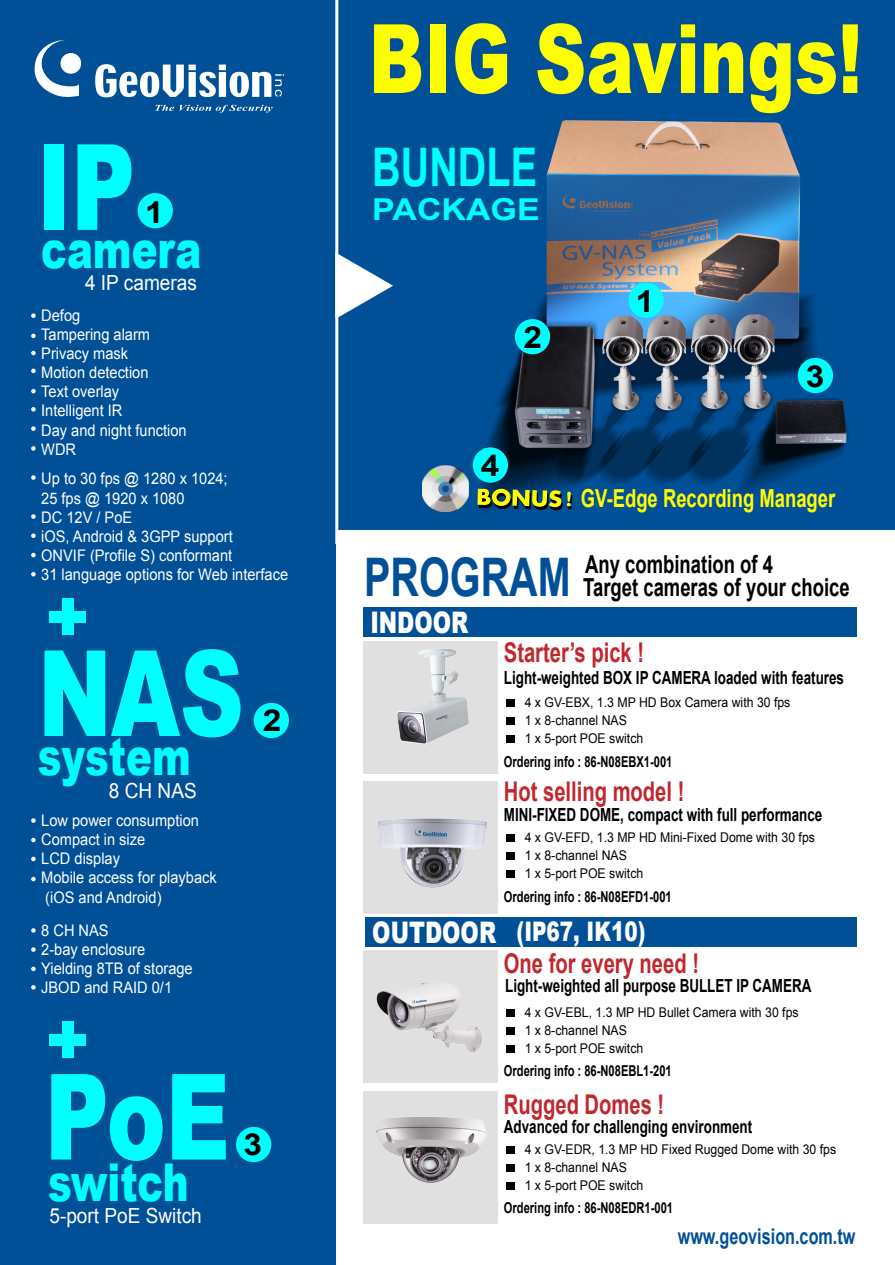
<style>
.page{position:relative;width:895px;height:1265px;background:#fff}
.page>*{position:absolute;margin:0;border:0;box-sizing:border-box;transform-origin:0 0}
.t1{font:900 119.25px "Arial";color:#0ff;scale:.74 1}
.t2{font:900 95.85px "Arial";color:#ff0;scale:.74 1}
.t3{font:700 53.25px "Arial";color:#005098;scale:.74 1}
.t4{font:700 53.25px "Arial";color:#0ff;scale:.74 1}
.t5{font:900 52.2px "Arial";color:#0ff;scale:.74 1}
.t6{font:700 30.3px "Arial";color:#000;scale:1.11 1}
.t7{font:700 30.15px "Arial";color:#0ff;scale:1.13 1}
.t8{font:900 29.7px "Arial";color:#fff;scale:.74 1}
.t9{font:700 27.15px "Arial";color:#c1272d;scale:.74 1}
.t10{font:900 26.85px "Arial";color:#fff;scale:.74 1}
.t11{font:700 24.9px/23px "Arial";color:#000;scale:.74 1}
.t12{font:700 24.9px "Arial";color:#ff0;scale:.74 1}
.t13{font:700 21.75px "Arial";color:#005098;scale:.74 1}
.t14{font:20.85px "Arial";color:#fff;scale:.92 1}
.t15{font:700 18px "Arial";color:#000;scale:.74 1}
.t16{font:15.9px/19.2px "Arial";color:#fff;scale:.92 1}
.t17{font:700 15px "Arial";color:#000;scale:.74 1}
.t18{font:13.35px/18px "Arial";color:#000;scale:.92 1}
.s1{font-size:29.7px}
</style>
<div class="page">
<div style="left:316px;top:0;width:578px;height:530px;background:#005098"></div>
<img style="left:474px;top:120px;width:375px;height:391px">
<div style="left:363px;top:641px;width:134px;height:132px;background:#e0e0e0"></div>
<div style="left:363px;top:781px;width:134px;height:132px;background:#e0e0e0"></div>
<div style="left:363px;top:950px;width:134px;height:132px;background:#e0e0e0"></div>
<div style="left:363px;top:1091px;width:134px;height:132px;background:#e0e0e0"></div>
<img style="left:376px;top:1117px;width:111px;height:66px">
<img style="left:376px;top:983px;width:106px;height:69px">
<img style="left:378px;top:818px;width:109px;height:70px">
<img style="left:397px;top:644px;width:101px;height:118px">
<img style="left:422px;top:465px;width:47px;height:47px">
<svg style="left:477px;top:488px;width:95px;height:22px"></svg>
<div style="left:363px;top:607px;width:493px;height:29px;background:#005098"></div>
<div style="left:365px;top:917px;width:491px;height:29px;background:#005098"></div>
<div style="left:0;top:0;width:335px;height:1264px;background:#005098"></div>
<svg style="left:35px;top:40px;width:44px;height:57px"></svg>
<div style="left:60px;top:53px;width:21px;height:21px;background:#fff;border-radius:50%"></div>
<svg style="left:95px;top:64px;width:189px;height:33px"></svg>
<svg style="left:155px;top:105px;width:117px;height:8px"></svg>
<svg style="left:338px;top:252px;width:55px;height:67px"></svg>
<hr style="left:335px;top:0;width:3px;height:544px;background:#fff">
<div style="left:628px;top:283px;width:35px;height:35px;background:#0ff;border-radius:50%"></div>
<div style="left:138px;top:193px;width:35px;height:35px;background:#0ff;border-radius:50%"></div>
<div style="left:254px;top:702px;width:35px;height:36px;background:#0ff;border-radius:50%"></div>
<div style="left:236px;top:1126px;width:35px;height:36px;background:#0ff;border-radius:50%"></div>
<div style="left:515px;top:319px;width:35px;height:35px;background:#0ff;border-radius:50%"></div>
<div style="left:797px;top:358px;width:36px;height:35px;background:#0ff;border-radius:50%"></div>
<div style="left:472px;top:447px;width:36px;height:35px;background:#0ff;border-radius:50%"></div>
<div style="left:506px;top:699px;width:8px;height:8px;background:#000"></div>
<div style="left:506px;top:717px;width:8px;height:8px;background:#000"></div>
<div style="left:506px;top:735px;width:8px;height:8px;background:#000"></div>
<div style="left:506px;top:834px;width:8px;height:8px;background:#000"></div>
<div style="left:506px;top:852px;width:8px;height:8px;background:#000"></div>
<div style="left:506px;top:870px;width:8px;height:8px;background:#000"></div>
<div style="left:506px;top:1009px;width:8px;height:8px;background:#000"></div>
<div style="left:506px;top:1027px;width:8px;height:8px;background:#000"></div>
<div style="left:506px;top:1045px;width:8px;height:8px;background:#000"></div>
<div style="left:506px;top:1145px;width:8px;height:8px;background:#000"></div>
<div style="left:506px;top:1163px;width:8px;height:8px;background:#000"></div>
<div style="left:506px;top:1181px;width:8px;height:8px;background:#000"></div>
<svg style="left:31px;top:351px;width:5px;height:4px"></svg>
<svg style="left:31px;top:333px;width:5px;height:5px"></svg>
<svg style="left:31px;top:313px;width:5px;height:5px"></svg>
<svg style="left:31px;top:368px;width:5px;height:5px"></svg>
<svg style="left:31px;top:389px;width:5px;height:4px"></svg>
<svg style="left:31px;top:407px;width:5px;height:4px"></svg>
<svg style="left:31px;top:426px;width:5px;height:5px"></svg>
<svg style="left:31px;top:475px;width:5px;height:5px"></svg>
<svg style="left:31px;top:446px;width:5px;height:4px"></svg>
<svg style="left:31px;top:514px;width:5px;height:5px"></svg>
<svg style="left:31px;top:533px;width:5px;height:5px"></svg>
<svg style="left:31px;top:553px;width:5px;height:4px"></svg>
<svg style="left:31px;top:572px;width:5px;height:4px"></svg>
<svg style="left:31px;top:818px;width:5px;height:4px"></svg>
<svg style="left:31px;top:837px;width:5px;height:5px"></svg>
<svg style="left:31px;top:856px;width:5px;height:5px"></svg>
<svg style="left:31px;top:876px;width:5px;height:5px"></svg>
<svg style="left:31px;top:928px;width:5px;height:4px"></svg>
<svg style="left:31px;top:947px;width:5px;height:4px"></svg>
<svg style="left:31px;top:966px;width:5px;height:5px"></svg>
<svg style="left:31px;top:985px;width:5px;height:4px"></svg>
<div style="left:49px;top:1033px;width:37px;height:12px;background:#0ff"></div>
<div style="left:62px;top:1021px;width:12px;height:36px;background:#0ff"></div>
<div style="left:49px;top:611px;width:37px;height:11px;background:#0ff"></div>
<div style="left:62px;top:598px;width:12px;height:37px;background:#0ff"></div>
<h1 class="t1" style="left:37px;top:101px;width:135px">IP</h1>
<h3 class="t6" style="left:145px;top:192px;width:18px">1</h3>
<h3 class="t5" style="left:41px;top:212px;width:218px">camera</h3>
<h3 class="t14" style="left:85px;top:269px;width:123px">4 IP cameras</h3>
<p class="t16" style="left:41px;top:305px;width:160px">Defog<br>Tampering alarm<br>Privacy mask<br>Motion detection<br>Text overlay<br>Intelligent IR<br>Day and night function<br>WDR</p>
<p class="t16" style="left:41px;top:469px;width:270px">Up to 30 fps @ 1280 x 1024;<br>25 fps @ 1920 x 1080<br>DC 12V / PoE<br>iOS, Android &amp; 3GPP support<br>ONVIF (Profile S) conformant<br>31 language options for Web interface</p>
<h1 class="t1" style="left:38px;top:606px;width:280px">NAS</h1>
<h3 class="t5" style="left:38px;top:718px;width:208px">system</h3>
<h3 class="t14" style="left:109px;top:776px;width:97px">8 CH NAS</h3>
<p class="t16" style="left:41px;top:810px;width:192px">Low power consumption<br>Compact in size<br>LCD display<br>Mobile access for playback (iOS and Android)</p>
<p class="t16" style="left:41px;top:920px;width:166px">8 CH NAS<br>2-bay enclosure<br>Yielding 8TB of storage<br>JBOD and RAID 0/1</p>
<h3 class="t6" style="left:263px;top:700px;width:18px">2</h3>
<h1 class="t1" style="left:45px;top:1030px;width:251px">PoE</h1>
<h3 class="t5" style="left:48px;top:1144px;width:191px">switch</h3>
<h3 class="t14" style="left:49px;top:1201px;width:167px">5-port PoE Switch</h3>
<h3 class="t6" style="left:243px;top:1124px;width:18px">3</h3>
<h2 class="t2" style="left:369px;top:-11px;width:668px">BIG Savings!</h2>
<h3 class="t4" style="left:372px;top:132px;width:224px">BUNDLE</h3>
<h3 class="t7" style="left:372px;top:190px;width:150px">PACKAGE</h3>
<h3 class="t6" style="left:523px;top:317px;width:18px">2</h3>
<h3 class="t6" style="left:636px;top:281px;width:18px">1</h3>
<h3 class="t6" style="left:805px;top:356px;width:18px">3</h3>
<h3 class="t6" style="left:480px;top:445px;width:18px">4</h3>
<h3 class="t12" style="left:581px;top:481px;width:345px">GV-Edge Recording Manager</h3>
<h3 class="t3" style="left:364px;top:542px;width:280px">PROGRAM</h3>
<h3 class="t8" style="left:370px;top:600px;width:134px">INDOOR</h3>
<h3 class="t11" style="left:583px;top:553px;width:361px">Any combination of 4<br>Target cameras of your choice</h3>
<h3 class="t9" style="left:504px;top:634px;width:191px">Starter’s pick !</h3>
<p class="t15" style="left:504px;top:665px;width:461px">Light-weighted BOX IP CAMERA loaded with features</p>
<p class="t18" style="left:524px;top:693px;width:290px">4 x GV-EBX, 1.3 MP HD Box Camera with 30 fps<br>1 x 8-channel NAS<br>1 x 5-port POE switch</p>
<p class="t17" style="left:504px;top:751px;width:229px">Ordering info : 86-N08EBX1-001</p>
<h3 class="t9" style="left:504px;top:773px;width:245px">Hot selling model !</h3>
<p class="t15" style="left:504px;top:802px;width:432px">MINI-FIXED DOME, compact with full performance</p>
<p class="t18" style="left:524px;top:828px;width:317px">4 x GV-EFD, 1.3 MP HD Mini-Fixed Dome with 30 fps<br>1 x 8-channel NAS<br>1 x 5-port POE switch</p>
<p class="t17" style="left:504px;top:886px;width:228px">Ordering info : 86-N08EFD1-001</p>
<h3 class="t10" style="left:372px;top:911px;width:370px"><span class="s1">OUTDOOR</span> (IP67, IK10)</h3>
<h3 class="t9" style="left:504px;top:945px;width:265px">One for every need !</h3>
<p class="t15" style="left:505px;top:973px;width:415px">Light-weighted all purpose BULLET IP CAMERA</p>
<p class="t18" style="left:524px;top:1003px;width:299px">4 x GV-EBL, 1.3 MP HD Bullet Camera with 30 fps<br>1 x 8-channel NAS<br>1 x 5-port POE switch</p>
<p class="t17" style="left:504px;top:1060px;width:228px">Ordering info : 86-N08EBL1-201</p>
<h3 class="t9" style="left:504px;top:1086px;width:218px">Rugged Domes !</h3>
<p class="t15" style="left:504px;top:1114px;width:337px">Advanced for challenging environment</p>
<p class="t18" style="left:524px;top:1140px;width:340px">4 x GV-EDR, 1.3 MP HD Fixed Rugged Dome with 30 fps<br>1 x 8-channel NAS<br>1 x 5-port POE switch</p>
<h3 class="t13" style="left:677px;top:1221px;width:242px">www.geovision.com.tw</h3>
<p class="t17" style="left:504px;top:1197px;width:230px">Ordering info : 86-N08EDR1-001</p>
</div>
